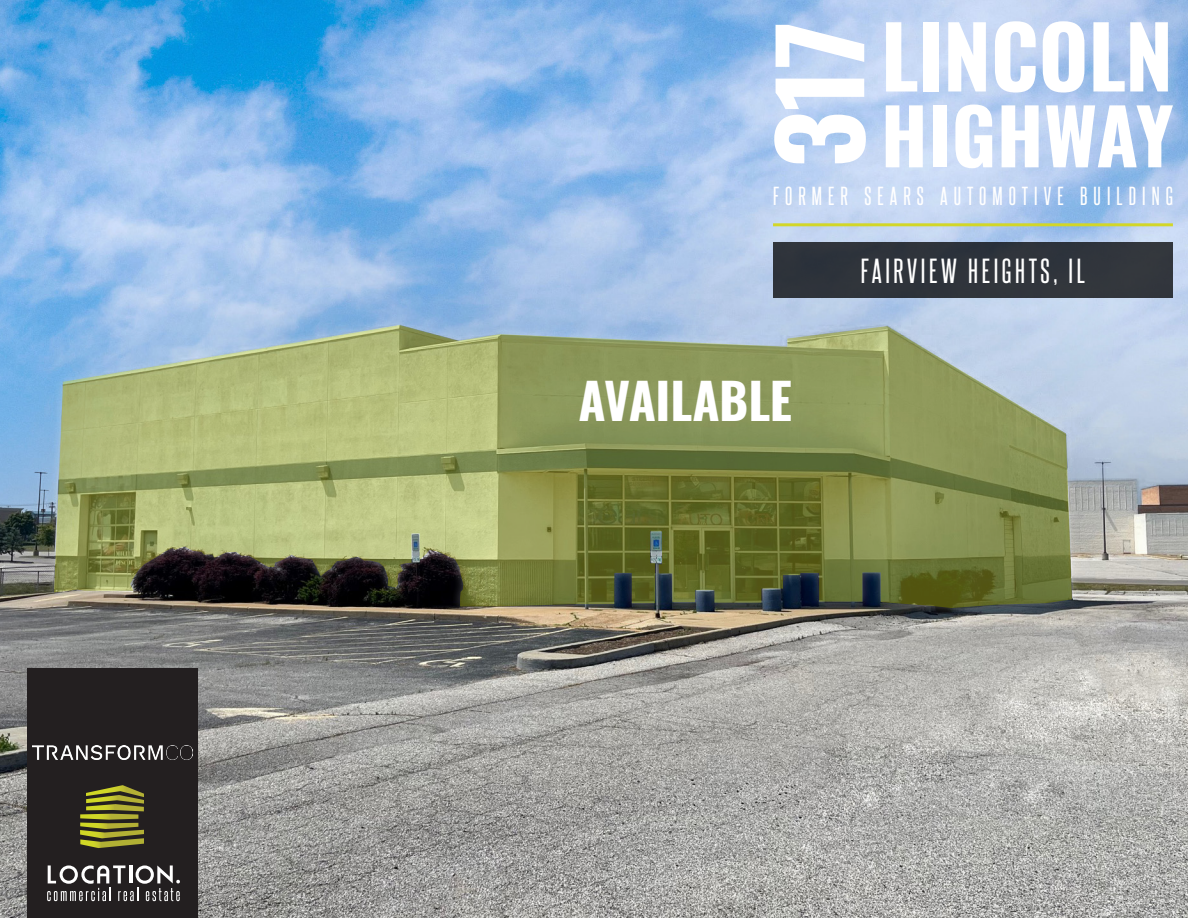
<style>
.page{position:relative;width:1188px;height:918px;background:#fff}
.page>*{position:absolute;margin:0;border:0;box-sizing:border-box;transform-origin:0 0}
.t1{font:109.5px "Oswald";color:#fff}
.t2{font:85.5px "Oswald";letter-spacing:-.005em;color:#fff}
.t3{font:76.5px "Oswald";letter-spacing:.005em;color:#fff}
.t4{font:49.5px "Oswald";letter-spacing:-.01em;color:#fff}
.t5{font:30px "Steelfish Rg";letter-spacing:.12em;color:#fff}
.t6{font:22.5px "Steelfish Rg";letter-spacing:.27em;color:#fff}
</style>
<div class="page">
<img style="left:0;top:0;width:1188px;height:918px">
<div style="left:27px;top:669px;width:171px;height:249px;background:#231f20"></div>
<svg style="left:80px;top:785px;width:64px;height:63px"></svg>
<svg style="left:47px;top:865px;width:133px;height:36px"></svg>
<div style="left:45px;top:316px;width:1037px;height:302px;background:#fff;opacity:.75"></div>
<svg style="left:54px;top:325px;width:1018px;height:283px;background:#8a9464"></svg>
<img style="left:33px;top:745px;width:159px;height:15px">
<div style="left:773px;top:243px;width:400px;height:55px;background:#30343b"></div>
<hr style="left:773px;top:223px;width:400px;height:3px;background:#d2d628">
<p class="t1" style="left:722px;top:168px;width:148px;rotate:-90deg">317</p>
<p class="t2" style="left:881px;top:-19px;width:294px">LINCOLN</p>
<p class="t3" style="left:881px;top:68px;width:294px">HIGHWAY</p>
<p class="t6" style="left:773px;top:182px;width:401px">FORMER SEARS AUTOMOTIVE BUILDING</p>
<p class="t4" style="left:578px;top:357px;width:215px">AVAILABLE</p>
<p class="t5" style="left:861px;top:253px;width:226px">FAIRVIEW HEIGHTS, IL</p>
</div>
